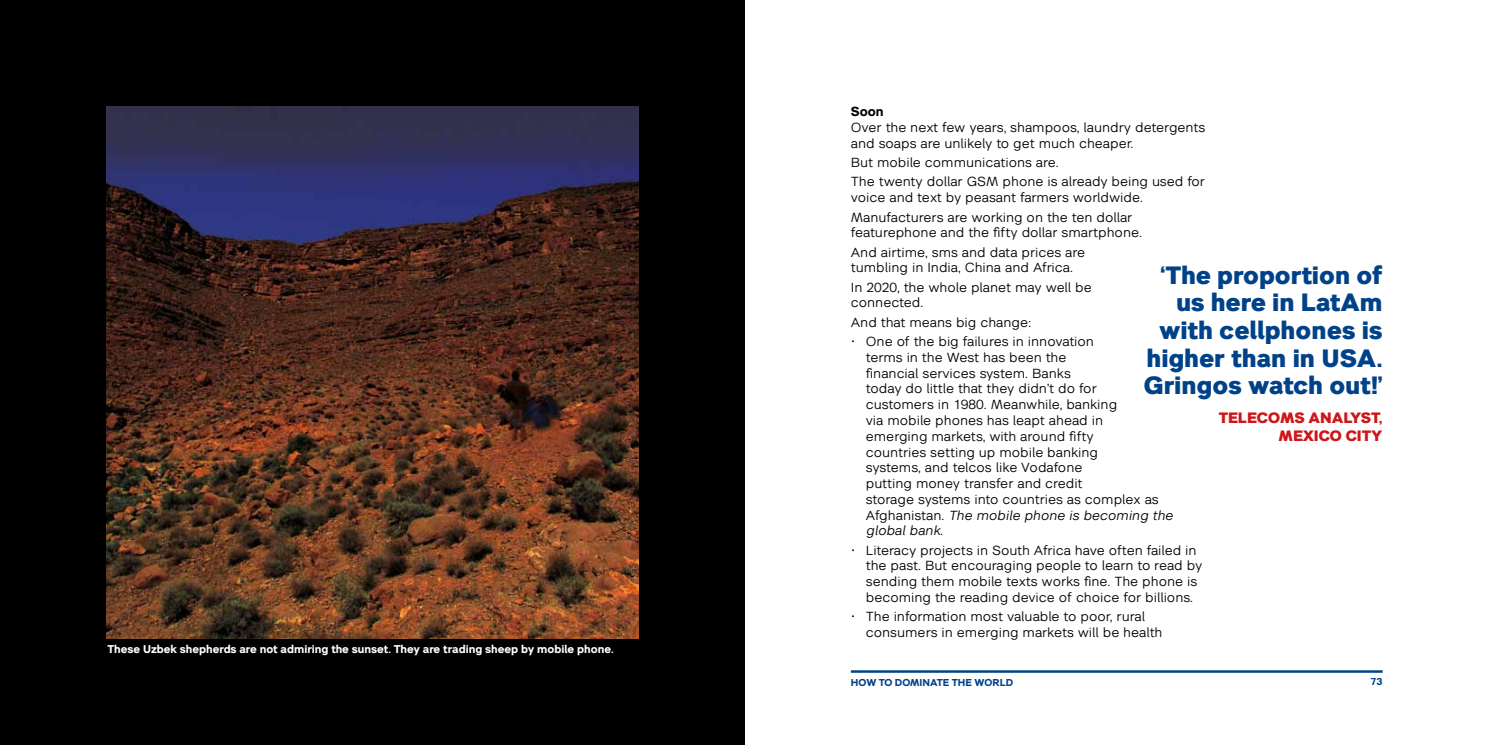
<style>
.page{position:relative;width:1489px;height:745px;background:#fff}
.page>*{position:absolute;margin:0;border:0;box-sizing:border-box;transform-origin:0 0}
.t1{font:900 25px/27.5px "YR Two";color:#004289;text-align:right}
.t2{font:900 15px/18px "YR Two";color:#cd171a;text-align:right}
.t3{font:13.12px/15.8px "YR Two";color:#000}
.t4{font:700 13.12px "YR Two";color:#000}
.t5{font:700 11.25px "YR Two";color:#fff}
.t6{font:700 10px "YR Two";color:#004289}
.s1{font-style:italic}
</style>
<div class="page">
<div style="left:0;top:0;width:744px;height:744px;background:#000"></div>
<hr style="left:850px;top:669px;width:532px;height:3px;background:#004289">
<img style="left:106px;top:106px;width:532px;height:532px">
<p class="t5" style="left:107px;top:641px;width:507px">These Uzbek shepherds are not admiring the sunset. They are trading sheep by mobile phone.</p>
<p class="t4" style="left:850px;top:104px;width:34px">Soon</p>
<p class="t3" style="left:850px;top:119px;width:356px">Over the next few years, shampoos, laundry detergents and soaps are unlikely to get much cheaper.</p>
<p class="t3" style="left:850px;top:153px;width:356px;line-height:19.2px">But mobile communications are.<br>The twenty dollar GSM phone is already being used for</p>
<p class="t3" style="left:850px;top:188px;width:293px;line-height:19.2px">voice and text by peasant farmers worldwide.<br>Manufacturers are working on the ten dollar</p>
<p class="t3" style="left:850px;top:223px;width:293px;line-height:19.2px">featurephone and the fifty dollar smartphone.<br>And airtime, sms and data prices are</p>
<p class="t3" style="left:850px;top:258px;width:242px;line-height:19.2px">tumbling in India, China and Africa.<br>In 2020, the whole planet may well be</p>
<p class="t3" style="left:850px;top:293px;width:181px;line-height:19.2px">connected.<br>And that means big change:</p>
<p class="t3" style="left:865px;top:333px;width:308px;text-indent:-15px">• One of the big failures in innovation<br>terms in the West has been the<br>financial services system. Banks<br>today do little that they didn’t do for<br>customers in 1980. Meanwhile, banking<br>via mobile phones has leapt ahead in<br>emerging markets, with around fifty<br>countries setting up mobile banking<br>systems, and telcos like Vodafone<br>putting money transfer and credit<br>storage systems into countries as complex as Afghanistan. <span class="s1">The mobile phone is becoming the global bank.</span></p>
<p class="t3" style="left:865px;top:541px;width:338px;text-indent:-15px">• Literacy projects in South Africa have often failed in the past. But encouraging people to learn to read by sending them mobile texts works fine. The phone is becoming the reading device of choice for billions.</p>
<p class="t3" style="left:865px;top:608px;width:298px;text-indent:-15px">• The information most valuable to poor, rural consumers in emerging markets will be health</p>
<h1 class="t1" style="left:1143px;top:261px;width:240px">‘The proportion of us here in LatAm with cellphones is higher than in USA.<br>Gringos watch out!’</h1>
<p class="t2" style="left:1218px;top:408px;width:165px">TELECOMS ANALYST,<br>MEXICO CITY</p>
<p class="t6" style="left:850px;top:675px;width:164px">HOW TO DOMINATE THE WORLD</p>
<p class="t6" style="left:1370px;top:675px;width:14px">73</p>
</div>
